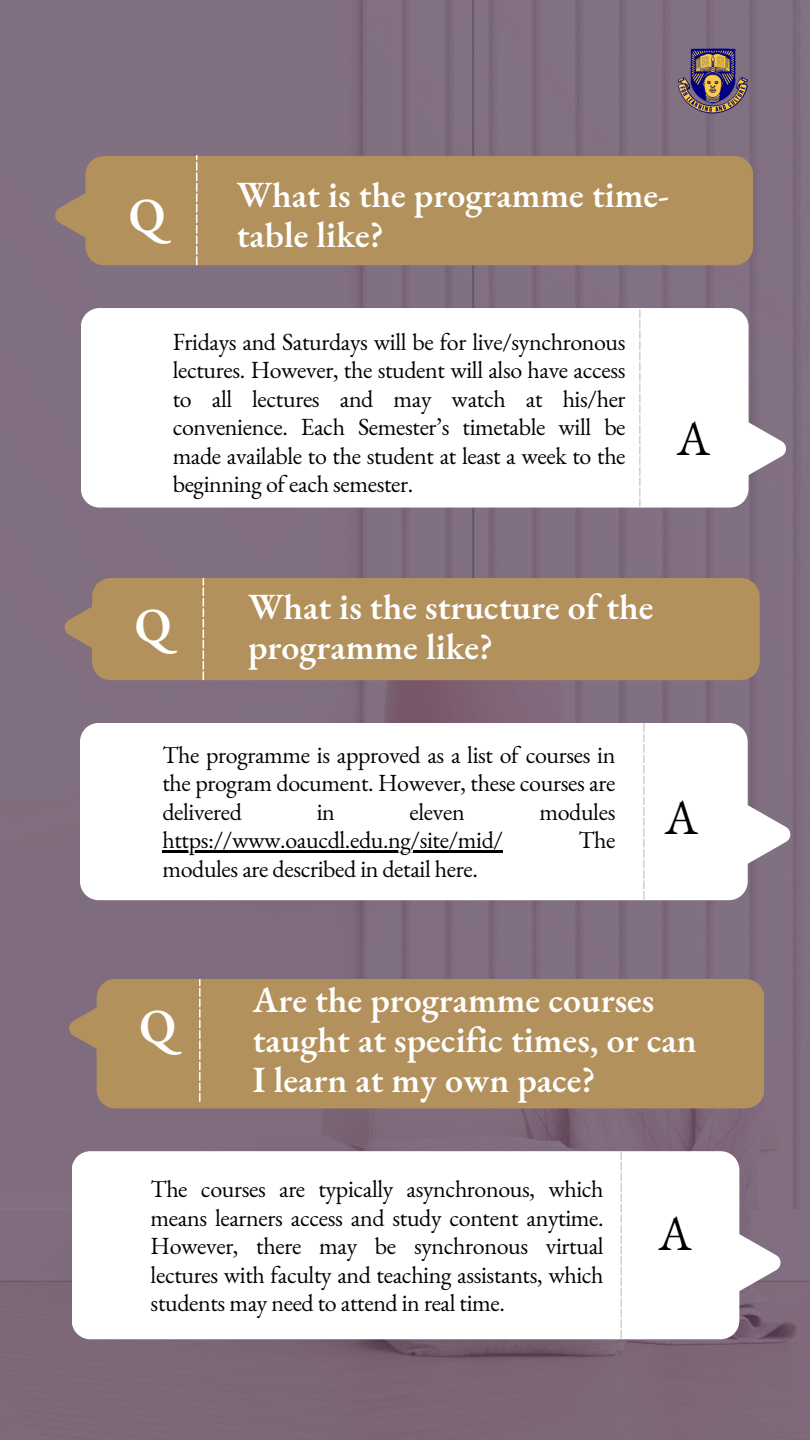
<style>
.page{position:relative;width:810px;height:1440px;background:#fff}
.page>*{position:absolute;margin:0;border:0;box-sizing:border-box;transform-origin:0 0}
.t1{font:600 48px "EB Garamond";color:#fff}
.t2{font:48px "EB Garamond";color:#000}
.t3{font:600 36px/39.8px "EB Garamond";color:#fff}
.t4{font:24px/28.5px "EB Garamond";letter-spacing:-.015em;color:#000;text-align:justify}
</style>
<div class="page">
<img style="left:0;top:0;width:810px;height:1440px">
<div style="left:85px;top:156px;width:668px;height:109px;background:#b3915c"></div>
<svg style="left:196px;top:155px;width:1px;height:110px"></svg>
<svg style="left:749px;top:417px;width:37px;height:64px"></svg>
<svg style="left:81px;top:308px;width:668px;height:200px"></svg>
<svg style="left:639px;top:310px;width:2px;height:198px"></svg>
<img style="left:678px;top:48px;width:71px;height:66px">
<svg style="left:55px;top:192px;width:44px;height:47px;background:#a48667"></svg>
<svg style="left:69px;top:1005px;width:28px;height:47px"></svg>
<div style="left:97px;top:979px;width:667px;height:129px;background:#b3915c"></div>
<svg style="left:199px;top:979px;width:2px;height:123px"></svg>
<svg style="left:739px;top:1231px;width:42px;height:64px"></svg>
<svg style="left:72px;top:1151px;width:667px;height:188px"></svg>
<svg style="left:620px;top:1151px;width:2px;height:188px"></svg>
<svg style="left:65px;top:604px;width:27px;height:47px"></svg>
<div style="left:92px;top:578px;width:668px;height:102px;background:#b3915c"></div>
<svg style="left:203px;top:578px;width:1px;height:102px"></svg>
<svg style="left:748px;top:803px;width:42px;height:63px"></svg>
<svg style="left:80px;top:723px;width:668px;height:177px"></svg>
<svg style="left:643px;top:723px;width:2px;height:177px"></svg>
<hr style="left:162px;top:850px;width:341px;height:2px;background:#000">
<h1 class="t1" style="left:129px;top:183px;width:38px">Q</h1>
<p class="t3" style="left:237px;top:174px;width:434px">What is the programme time-</p>
<p class="t3" style="left:237px;top:214px;width:148px">table like?</p>
<p class="t4" style="left:173px;top:327px;width:454px">Fridays and Saturdays will be for live/synchronous lectures. However, the student will also have access to all lectures and may watch at his/her convenience. Each Semester’s timetable will be made available to the student at least a week to the beginning of each semester.</p>
<p class="t2" style="left:677px;top:407px;width:35px">A</p>
<h1 class="t1" style="left:135px;top:594px;width:38px">Q</h1>
<p class="t3" style="left:248px;top:586px;width:407px">What is the structure of the</p>
<p class="t3" style="left:248px;top:626px;width:247px">programme like?</p>
<p class="t4" style="left:162px;top:740px;width:454px">The programme is approved as a list of courses in the program document. However, these courses are delivered</p>
<p class="t4" style="left:317px;top:797px;width:20px">in</p>
<p class="t4" style="left:410px;top:797px;width:57px">eleven</p>
<p class="t4" style="left:540px;top:797px;width:77px">modules</p>
<p class="t4" style="left:162px;top:826px;width:342px">https://www.oaucdl.edu.ng/site/mid/</p>
<p class="t4" style="left:578px;top:826px;width:39px">The</p>
<p class="t4" style="left:162px;top:854px;width:317px">modules are described in detail here.</p>
<h1 class="t2" style="left:665px;top:785px;width:35px">A</h1>
<h1 class="t1" style="left:139px;top:995px;width:38px">Q</h1>
<p class="t3" style="left:253px;top:979px;width:445px">Are the programme courses taught at specific times, or can<br>I learn at my own pace?</p>
<p class="t4" style="left:151px;top:1174px;width:454px">The courses are typically asynchronous, which means learners access and study content anytime.<br>However, there may be synchronous virtual lectures with faculty and teaching assistants, which students may need to attend in real time.</p>
<p class="t2" style="left:659px;top:1202px;width:35px">A</p>
</div>
